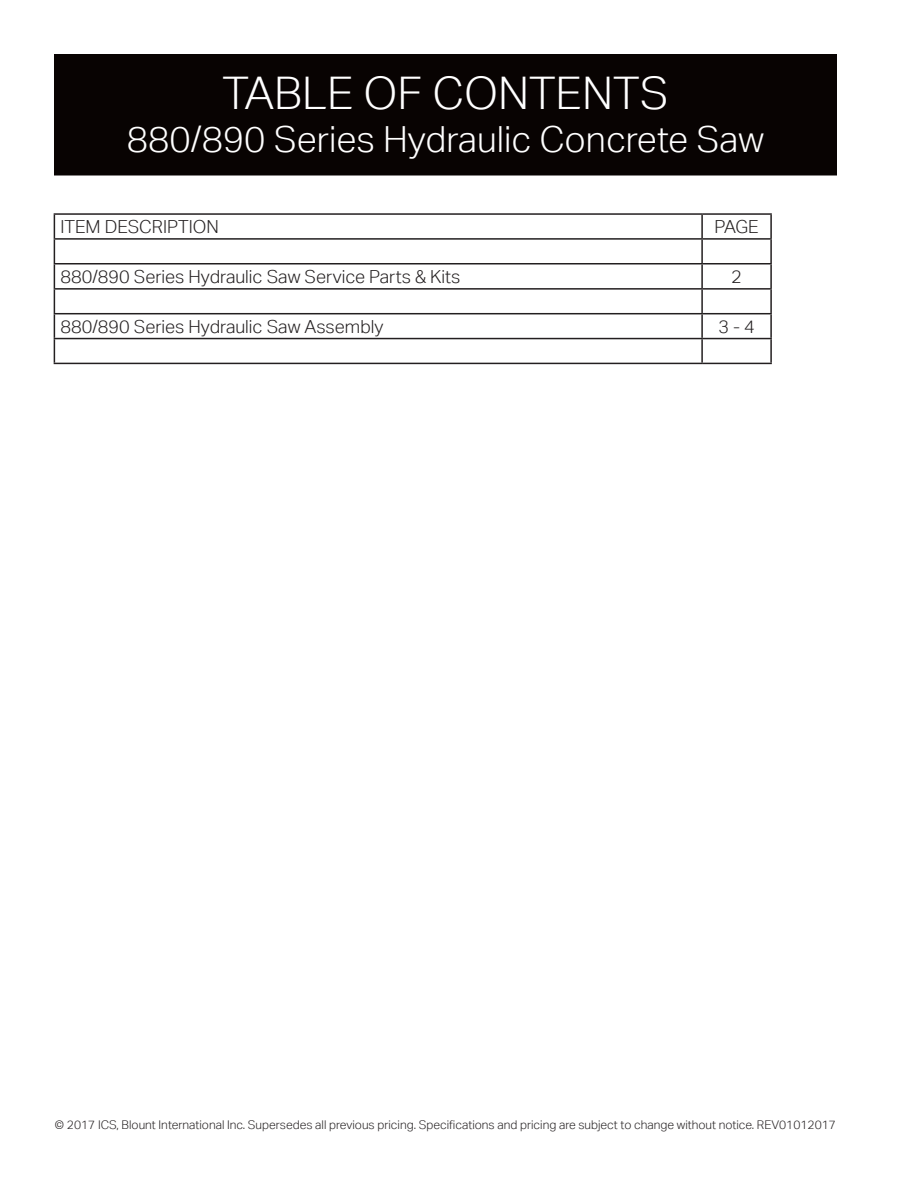
<style>
.page{position:relative;width:918px;height:1188px;background:#fff}
.page>*{position:absolute;margin:0;border:0;box-sizing:border-box;transform-origin:0 0}
.t1{font:300 45px "Aktiv Grotesk";color:#fff}
.t2{font:300 36px "Aktiv Grotesk";color:#fff}
.t3{font:300 18px "Aktiv Grotesk";color:#231f20}
.t4{font:300 12px "Aktiv Grotesk";color:#231f20}
</style>
<div class="page">
<div style="left:55px;top:55px;width:781px;height:120px;background:#080302"></div>
<div style="left:54px;top:54px;width:783px;height:122px;border:2px solid #080302"></div>
<hr style="left:54px;top:213px;width:648px;height:2px;background:#231f20">
<hr style="left:702px;top:213px;width:70px;height:2px;background:#231f20">
<hr style="left:701px;top:215px;width:2px;height:23px;background:#231f20">
<hr style="left:770px;top:215px;width:2px;height:23px;background:#231f20">
<hr style="left:54px;top:238px;width:648px;height:2px;background:#231f20">
<hr style="left:702px;top:238px;width:70px;height:2px;background:#231f20">
<hr style="left:701px;top:240px;width:2px;height:23px;background:#231f20">
<hr style="left:770px;top:240px;width:2px;height:23px;background:#231f20">
<hr style="left:54px;top:263px;width:648px;height:2px;background:#231f20">
<hr style="left:702px;top:263px;width:70px;height:2px;background:#231f20">
<hr style="left:701px;top:265px;width:2px;height:23px;background:#231f20">
<hr style="left:770px;top:265px;width:2px;height:23px;background:#231f20">
<hr style="left:54px;top:288px;width:648px;height:2px;background:#231f20">
<hr style="left:702px;top:288px;width:70px;height:2px;background:#231f20">
<hr style="left:701px;top:290px;width:2px;height:23px;background:#231f20">
<hr style="left:770px;top:290px;width:2px;height:23px;background:#231f20">
<hr style="left:54px;top:313px;width:648px;height:1px;background:#231f20">
<hr style="left:702px;top:313px;width:70px;height:1px;background:#231f20">
<hr style="left:701px;top:314px;width:2px;height:24px;background:#231f20">
<hr style="left:770px;top:314px;width:2px;height:24px;background:#231f20">
<hr style="left:54px;top:338px;width:648px;height:1px;background:#231f20">
<svg style="left:54px;top:215px;width:1px;height:148px"></svg>
<hr style="left:702px;top:338px;width:70px;height:1px;background:#231f20">
<hr style="left:701px;top:339px;width:2px;height:24px;background:#231f20">
<hr style="left:770px;top:339px;width:2px;height:24px;background:#231f20">
<hr style="left:54px;top:363px;width:648px;height:1px;background:#231f20">
<hr style="left:702px;top:363px;width:70px;height:1px;background:#231f20">
<h1 class="t1" style="left:222px;top:68px;width:448px">TABLE OF CONTENTS</h1>
<h2 class="t2" style="left:127px;top:119px;width:639px">880/890 Series Hydraulic Concrete Saw</h2>
<h3 class="t3" style="left:60px;top:216px;width:160px">ITEM DESCRIPTION</h3>
<h3 class="t3" style="left:714px;top:216px;width:46px">PAGE</h3>
<h3 class="t3" style="left:60px;top:266px;width:402px">880/890 Series Hydraulic Saw Service Parts &amp; Kits</h3>
<h3 class="t3" style="left:731px;top:266px;width:12px">2</h3>
<h3 class="t3" style="left:60px;top:316px;width:325px">880/890 Series Hydraulic Saw Assembly</h3>
<h3 class="t3" style="left:718px;top:316px;width:38px">3 - 4</h3>
<p class="t4" style="left:55px;top:1118px;width:783px">© 2017 ICS, Blount International Inc. Supersedes all previous pricing. Specifications and pricing are subject to change without notice. REV01012017</p>
</div>
